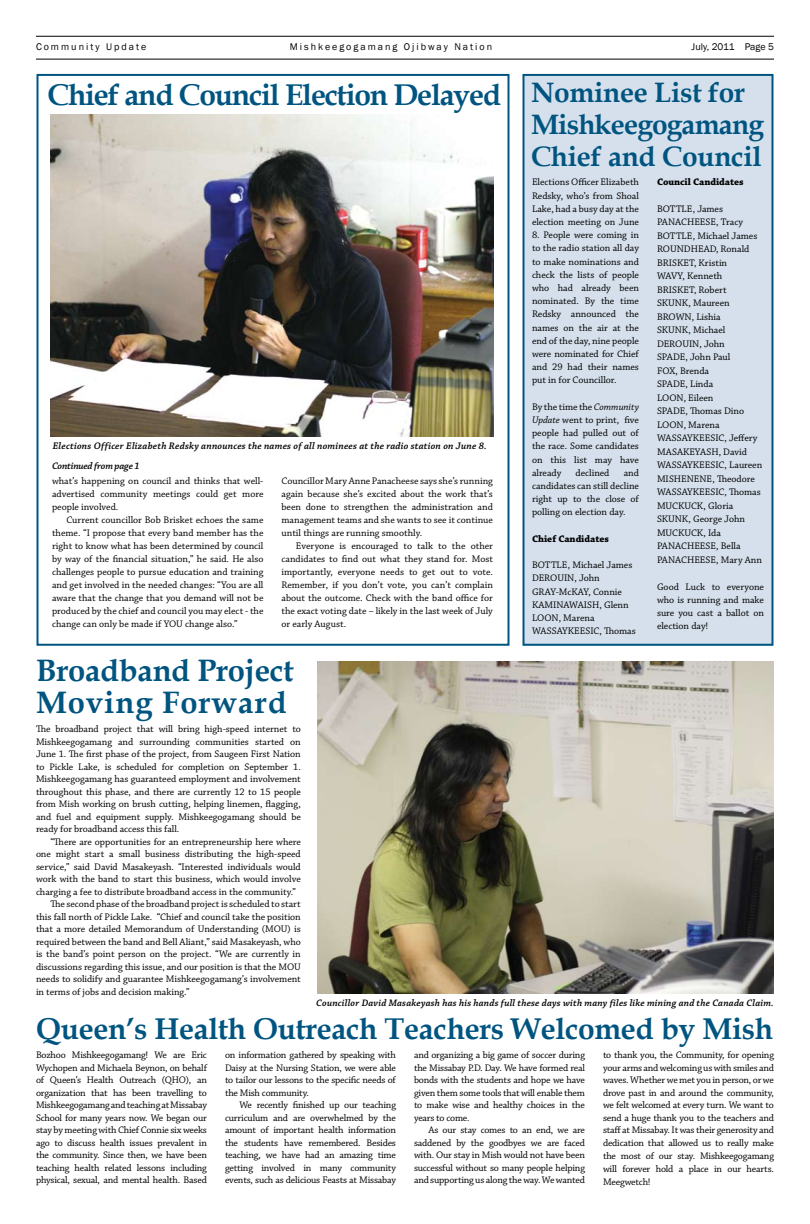
<style>
.page{position:relative;width:810px;height:1224px;background:#fff}
.page>*{position:absolute;margin:0;border:0;box-sizing:border-box;transform-origin:0 0}
.t1{font:700 31px/32px "Book Antiqua";letter-spacing:-.01em;color:#005480}
.t2{font:700 30px "Book Antiqua";letter-spacing:-.01em;color:#005480}
.t3{font:700 30px "Book Antiqua";letter-spacing:-.04em;color:#005480}
.t4{font:700 28.1px/31.8px "Book Antiqua";letter-spacing:-.01em;color:#005480}
.t5{font:10px/12.5px "Chaparral Pro";letter-spacing:-.005em;color:#000;text-align:justify}
.t6{font:italic 600 10px "Chaparral Pro";letter-spacing:.02em;color:#000}
.t7{font:10px "Franklin Gothic";letter-spacing:.2em;color:#000}
.t8{font:700 10px "Chaparral Pro";letter-spacing:-.005em;color:#000}
.t9{font:italic 600 10px "Chaparral Pro";letter-spacing:-.02em;color:#030303}
.t10{font:10px "Franklin Gothic";color:#000}
.t11{font:italic 600 9.9px "Chaparral Pro";letter-spacing:.02em;color:#000}
.s1{font-style:italic}
</style>
<div class="page">
<hr style="left:36px;top:36px;width:738px;height:1px;background:#000">
<hr style="left:36px;top:59px;width:738px;height:1px;background:#000">
<div style="left:36px;top:74px;width:474px;height:572px;border:2px solid #005480"></div>
<img style="left:50px;top:114px;width:444px;height:322px">
<img style="left:317px;top:661px;width:457px;height:333px">
<div style="left:523px;top:75px;width:249px;height:570px;background:#d5e0ec"></div>
<div style="left:522px;top:74px;width:252px;height:572px;border:2px solid #005480"></div>
<p class="t7" style="left:36px;top:40px;width:112px">Community Update</p>
<p class="t7" style="left:290px;top:40px;width:204px">Mishkeegogamang Ojibway Nation</p>
<p class="t10" style="left:692px;top:40px;width:76px">July, 2011 Page</p>
<h2 class="t3" style="left:48px;top:74px;width:455px">Chief and Council Election Delayed</h2>
<p class="t6" style="left:53px;top:441px;width:436px">Elections Officer Elizabeth Redsky announces the names of all nominees at the radio station on June 8.</p>
<p class="t9" style="left:52px;top:460px;width:89px">Continued from page 1</p>
<p class="t5" style="left:52px;top:475px;width:213px;line-height:13px">what’s happening on council and thinks that well&shy;advertised community meetings could get more people involved.</p>
<p class="t5" style="left:52px;top:514px;width:213px;line-height:13px;text-indent:14px">Current councillor Bob Brisket echoes the same theme. “I propose that every band member has the right to know what has been determined by council by way of the financial situation,” he said. He also challenges people to pursue education and training and get involved in the needed changes: “You are all aware that the change that you demand will not be produced by the chief and council you may elect - the change can only be made if YOU change also.”</p>
<p class="t5" style="left:282px;top:475px;width:213px;line-height:13px">Councillor Mary Anne Panacheese says she’s running again because she’s excited about the work that’s been done to strengthen the administration and management teams and she wants to see it continue until things are running smoothly.</p>
<p class="t5" style="left:282px;top:540px;width:213px;line-height:13px;text-indent:14px">Everyone is encouraged to talk to the other candidates to find out what they stand for. Most importantly, everyone needs to get out to vote.<br>Remember, if you don’t vote, you can’t complain about the outcome. Check with the band office for the exact voting date – likely in the last week of July or early August.</p>
<h1 class="t1" style="left:36px;top:655px;width:259px">Broadband Project<br>Moving Forward</h1>
<h3 class="t4" style="left:531px;top:77px;width:235px">Nominee List for<br>Mishkeegogamang<br>Chief and Council</h3>
<p class="t5" style="left:532px;top:176px;width:109px;line-height:13.2px">Elections Officer Elizabeth Redsky, who’s from Shoal Lake, had a busy day at the election meeting on June</p>
<p class="t5" style="left:532px;top:229px;width:109px;line-height:13.2px">8. People were coming in to the radio station all day to make nominations and check the lists of people who had already been nominated. By the time Redsky announced the names on the air at the end of the day, nine people were nominated for Chief and 29 had their names put in for Councillor.</p>
<p class="t5" style="left:532px;top:400px;width:109px;line-height:13.2px">By the time the <span class="s1">Community Update</span> went to print, five people had pulled out of the race. Some candidates on this list may have already</p>
<p class="t5" style="left:532px;top:466px;width:109px;line-height:13.2px;text-indent:92px">and candidates can still decline right up to the close of polling on election day.</p>
<p class="t8" style="left:532px;top:533px;width:78px">Chief Candidates</p>
<p class="t5" style="left:532px;top:559px;width:105px;line-height:13.2px;text-align:left">BOTTLE, Michael James<br>DEROUIN, John<br>GRAY-McKAY, Connie<br>KAMINAWAISH, Glenn<br>LOON, Marena<br>WASSAYKEESIC, Thomas</p>
<p class="t5" style="left:576px;top:467px;width:36px">declined</p>
<p class="t8" style="left:657px;top:176px;width:88px">Council Candidates</p>
<p class="t5" style="left:657px;top:202px;width:107px;line-height:13.5px;text-align:left">BOTTLE, James<br>PANACHEESE, Tracy<br>BOTTLE, Michael James<br>ROUNDHEAD, Ronald<br>BRISKET, Kristin<br>WAVY, Kenneth<br>BRISKET, Robert<br>SKUNK, Maureen<br>BROWN, Lishia<br>SKUNK, Michael<br>DEROUIN, John<br>SPADE, John Paul<br>FOX, Brenda<br>SPADE, Linda<br>LOON, Eileen<br>SPADE, Thomas Dino<br>LOON, Marena<br>WASSAYKEESIC, Jeffery<br>MASAKEYASH, David<br>WASSAYKEESIC, Laureen<br>MISHENENE, Theodore<br>WASSAYKEESIC, Thomas<br>MUCKUCK, Gloria<br>SKUNK, George John<br>MUCKUCK, Ida<br>PANACHEESE, Bella<br>PANACHEESE, Mary Ann</p>
<p class="t5" style="left:657px;top:580px;width:109px;line-height:13.2px">Good Luck to everyone who is running and make sure you cast a ballot on election day!</p>
<p class="t5" style="left:36px;top:723px;width:266px">The broadband project that will bring high-speed internet to Mishkeegogamang and surrounding communities started on June 1. The first phase of the project, from Saugeen First Nation to Pickle Lake, is scheduled for completion on September 1.<br>Mishkeegogamang has guaranteed employment and involvement throughout this phase, and there are currently 12 to 15 people from Mish working on brush cutting, helping linemen, flagging, and fuel and equipment supply. Mishkeegogamang should be ready for broadband access this fall.</p>
<p class="t5" style="left:50px;top:836px;width:252px">“There are opportunities for an entrepreneurship here where</p>
<p class="t5" style="left:36px;top:848px;width:266px">one might start a small business distributing the high-speed</p>
<p class="t5" style="left:36px;top:861px;width:266px">service,” said David Masakeyash. “Interested individuals would</p>
<p class="t5" style="left:36px;top:873px;width:266px">work with the band to start this business, which would involve</p>
<p class="t5" style="left:36px;top:886px;width:262px">charging a fee to distribute broadband access in the community.”</p>
<p class="t5" style="left:50px;top:898px;width:252px">The second phase of the broadband project is scheduled to start</p>
<p class="t5" style="left:36px;top:911px;width:266px">this fall north of Pickle Lake. “Chief and council take the position</p>
<p class="t5" style="left:36px;top:923px;width:266px">that a more detailed Memorandum of Understanding (MOU) is</p>
<p class="t5" style="left:36px;top:936px;width:266px">required between the band and Bell Aliant,” said Masakeyash, who</p>
<p class="t5" style="left:36px;top:948px;width:266px">is the band’s point person on the project. “We are currently in</p>
<p class="t5" style="left:36px;top:961px;width:266px">discussions regarding this issue, and our position is that the MOU</p>
<p class="t5" style="left:36px;top:973px;width:266px">needs to solidify and guarantee Mishkeegogamang’s involvement</p>
<p class="t5" style="left:36px;top:986px;width:155px">in terms of jobs and decision making.”</p>
<p class="t11" style="left:316px;top:998px;width:459px">Councillor David Masakeyash has his hands full these days with many files like mining and the Canada Claim.</p>
<h2 class="t2" style="left:36px;top:1008px;width:739px">Queen’s Health Outreach Teachers Welcomed by Mish</h2>
<p class="t5" style="left:36px;top:1049px;width:173px">Bozhoo Mishkeegogamang! We are Eric Wychopen and Michaela Beynon, on behalf of Queen’s Health Outreach (QHO), an organization that has been travelling to Mishkeegogamang and teaching at Missabay School for many years now. We began our stay by meeting with Chief Connie six weeks ago to discuss health issues prevalent in the community. Since then, we have been teaching health related lessons including physical, sexual, and mental health. Based</p>
<p class="t5" style="left:225px;top:1049px;width:173px">on information gathered by speaking with Daisy at the Nursing Station, we were able to tailor our lessons to the specific needs of the Mish community.</p>
<p class="t5" style="left:225px;top:1099px;width:173px;text-indent:14px">We recently finished up our teaching curriculum and are overwhelmed by the amount of important health information the students have remembered. Besides teaching, we have had an amazing time getting involved in many community events, such as delicious Feasts at Missabay</p>
<p class="t5" style="left:414px;top:1049px;width:173px">and organizing a big game of soccer during the Missabay P.D. Day. We have formed real bonds with the students and hope we have given them some tools that will enable them to make wise and healthy choices in the years to come.</p>
<p class="t5" style="left:414px;top:1124px;width:173px;text-indent:14px">As our stay comes to an end, we are saddened by the goodbyes we are faced with. Our stay in Mish would not have been successful without so many people helping and supporting us along the way. We wanted</p>
<p class="t5" style="left:603px;top:1049px;width:173px">to thank you, the Community, for opening your arms and welcoming us with smiles and waves. Whether we met you in person, or we drove past in and around the community, we felt welcomed at every turn. We want to send a huge thank you to the teachers and staff at Missabay. It was their generosity and dedication that allowed us to really make the most of our stay. Mishkeegogamang will forever hold a place in our hearts.<br>Meegwetch!</p>
</div>
